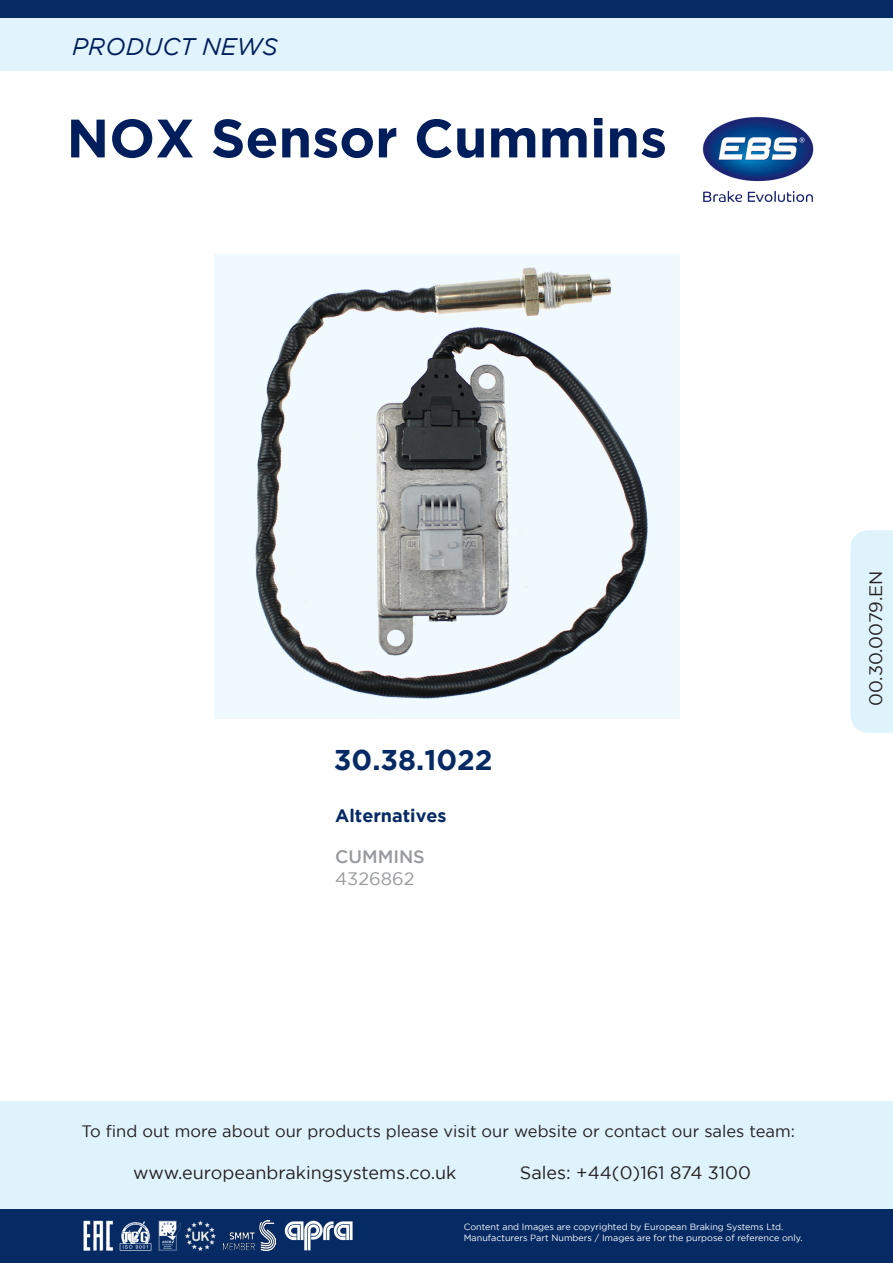
<style>
.page{position:relative;width:893px;height:1263px;background:#fff}
.page>*{position:absolute;margin:0;border:0;box-sizing:border-box;transform-origin:0 0}
.t1{font:700 54px "Gotham";color:#001e5b}
.t2{font:700 28.5px "Gotham";color:#052a64}
.t3{font:italic 24px "Gotham";color:#001e5b}
.t4{font:18px "Gotham";color:#231f20}
.t5{font:700 18px "Gotham";color:#052a64}
.t6{font:500 18px "Gotham";color:#97999c}
.t7{font:18px "Gotham";color:#97999c}
.t8{font:16.5px "Gotham";color:#231f20}
.t9{font:9px/10.8px "Gotham";color:#fff}
</style>
<div class="page">
<div style="left:0;top:17px;width:893px;height:54px;background:#e1f4fc"></div>
<div style="left:0;top:0;width:893px;height:17px;background:#052a64"></div>
<div style="left:0;top:1101px;width:893px;height:142px;background:#dff3fc"></div>
<div style="left:0;top:1209px;width:893px;height:54px;background:#052a64"></div>
<img style="left:83px;top:1220px;width:69px;height:31px">
<img style="left:185px;top:1220px;width:31px;height:31px">
<img style="left:223px;top:1221px;width:52px;height:30px">
<img style="left:284px;top:1220px;width:69px;height:31px">
<img style="left:158px;top:1220px;width:23px;height:31px">
<img style="left:702px;top:116px;width:112px;height:86px">
<div style="left:850px;top:530px;width:43px;height:203px;background:#dff3fc"></div>
<div style="left:214px;top:254px;width:465px;height:465px;background:#f0f9fd"></div>
<img style="left:255px;top:267px;width:393px;height:432px">
<h3 class="t3" style="left:72px;top:33px;width:207px">PRODUCT NEWS</h3>
<p class="t1" style="left:67px;top:107px;width:602px">NOX Sensor Cummins</p>
<p class="t2" style="left:334px;top:743px;width:160px">30.38.1022</p>
<p class="t5" style="left:335px;top:805px;width:113px">Alternatives</p>
<p class="t6" style="left:335px;top:847px;width:91px">CUMMINS</p>
<p class="t7" style="left:335px;top:869px;width:81px">4326862</p>
<p class="t4" style="left:866px;top:706px;width:137px;rotate:-90deg">00.30.0079.EN</p>
<h3 class="t8" style="left:82px;top:1122px;width:715px">To find out more about our products please visit our website or contact our sales team:</h3>
<h3 class="t4" style="left:133px;top:1162px;width:325px">www.europeanbrakingsystems.co.uk</h3>
<h3 class="t4" style="left:520px;top:1162px;width:233px">Sales: +44(0)161 874 3100</h3>
<p class="t9" style="left:464px;top:1221px;width:340px">Content and Images are copyrighted by European Braking Systems Ltd.<br>Manufacturers Part Numbers / Images are for the purpose of reference only.</p>
</div>
